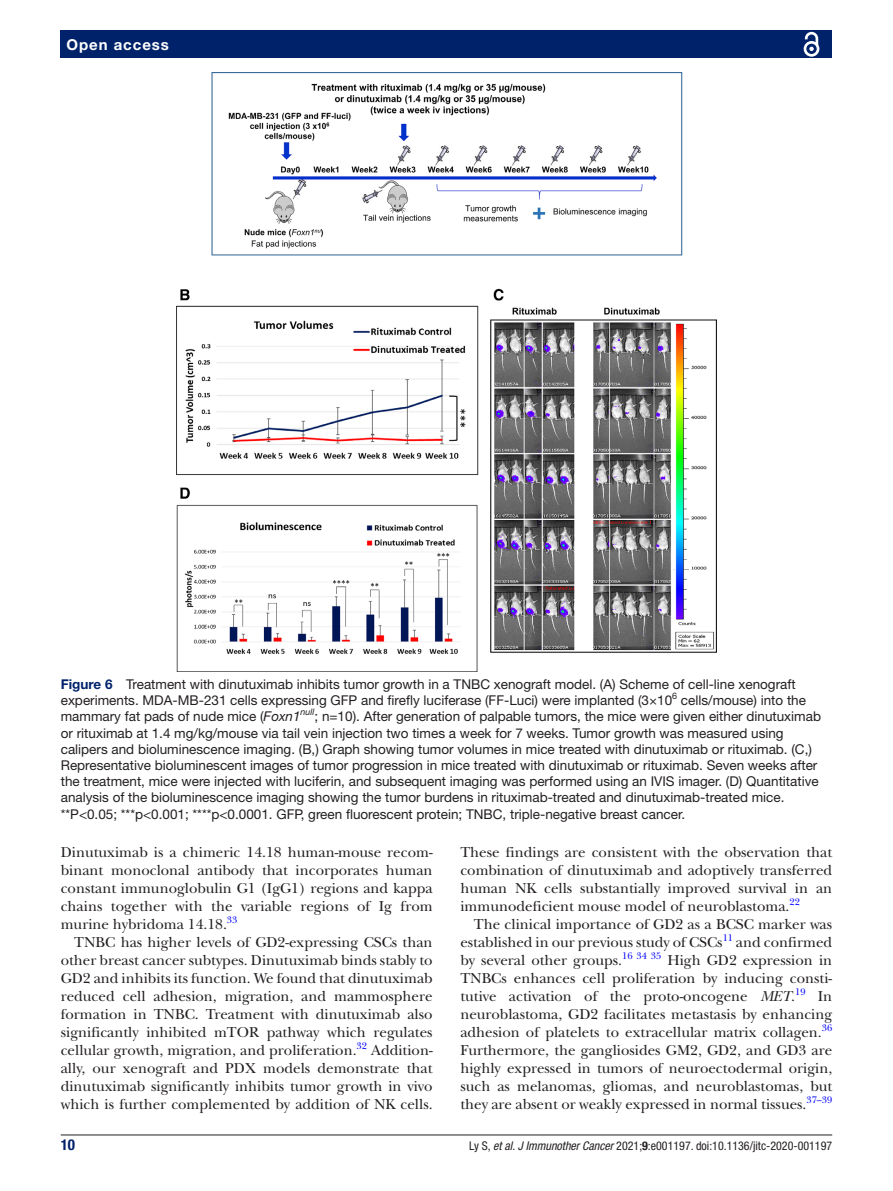
<style>
.page{position:relative;width:893px;height:1191px;background:#fff}
.page>*{position:absolute;margin:0;border:0;box-sizing:border-box;transform-origin:0 0}
.t1{font:15px/18px "New Baskerville";color:#231f20;text-align:justify}
.t2{font:700 15px "Helvetica Neue LT Std";letter-spacing:.065em;color:#fff}
.t3{font:700 condensed 15px "Helvetica Neue LT Std";color:#00226b}
.t4{font:13.5px/16.2px "Helvetica Neue LT Std";color:#231f20}
.t5{font:condensed 12px "Helvetica Neue LT Std";color:#231f20}
.t6{font:9.9px "New Baskerville";color:#00f}
.s1{font-weight:700;color:#00226b}
.s2{font-style:italic}
.s3{font-weight:700}
</style>
<div class="page">
<hr style="left:61px;top:1134px;width:771px;height:1px;background:#231f20">
<div style="left:61px;top:31px;width:771px;height:27px;background:#00226b"></div>
<svg style="left:803px;top:31px;width:17px;height:26px"></svg>
<img style="left:176px;top:73px;width:540px;height:598px">
<p class="t2" style="left:66px;top:35px;width:104px">Open access</p>
<p class="t4" style="left:61px;top:676px;width:762px"><span class="s1">Figure 6</span> Treatment with dinutuximab inhibits tumor growth in a TNBC xenograft model. (A) Scheme of cell-line xenograft experiments. MDA-MB-231 cells expressing GFP and firefly luciferase (FF-Luci) were implanted (3×10<sup>6</sup> cells/mouse) into the mammary fat pads of nude mice (<span class="s2">Foxn1</span><sup>null</sup>; n=10). After generation of palpable tumors, the mice were given either dinutuximab or rituximab at 1.4 mg/kg/mouse via tail vein injection two times a week for 7 weeks. Tumor growth was measured using calipers and bioluminescence imaging. (B,) Graph showing tumor volumes in mice treated with dinutuximab or rituximab. (C,)<br>Representative bioluminescent images of tumor progression in mice treated with dinutuximab or rituximab. Seven weeks after the treatment, mice were injected with luciferin, and subsequent imaging was performed using an IVIS imager. (D) Quantitative analysis of the bioluminescence imaging showing the tumor burdens in rituximab-treated and dinutuximab-treated mice. **P&lt;0.05; ***p&lt;0.001; ****p&lt;0.0001. GFP, green fluorescent protein; TNBC, triple-negative breast cancer.</p>
<p class="t1" style="left:61px;top:843px;width:373px">Dinutuximab is a chimeric 14.18 human-mouse recom&shy;binant monoclonal antibody that incorporates human constant immunoglobulin G1 (IgG1) regions and kappa chains together with the variable regions of Ig from murine hybridoma 14.18.</p>
<p class="t6" style="left:227px;top:913px;width:12px">33</p>
<p class="t1" style="left:61px;top:933px;width:373px;text-indent:14px">TNBC has higher levels of GD2-expressing CSCs than other breast cancer subtypes. Dinutuximab binds stably to GD2 and inhibits its function. We found that dinutuximab reduced cell adhesion, migration, and mammosphere formation in TNBC. Treatment with dinutuximab also significantly inhibited mTOR pathway which regulates cellular growth, migration, and proliferation.<sup>32</sup> Addition&shy;ally, our xenograft and PDX models demonstrate that dinutuximab significantly inhibits tumor growth in vivo which is further complemented by addition of NK cells.</p>
<p class="t1" style="left:460px;top:843px;width:373px">These findings are consistent with the observation that combination of dinutuximab and adoptively transferred human NK cells substantially improved survival in an immunodeficient mouse model of neuroblastoma.</p>
<p class="t6" style="left:789px;top:895px;width:12px">22</p>
<p class="t1" style="left:460px;top:915px;width:373px;text-indent:14px">The clinical importance of GD2 as a BCSC marker was established in our previous study of CSCs</p>
<p class="t6" style="left:723px;top:931px;width:12px">11</p>
<p class="t1" style="left:736px;top:933px;width:98px">and confirmed</p>
<p class="t1" style="left:460px;top:951px;width:163px">by several other groups.</p>
<p class="t6" style="left:622px;top:949px;width:41px">16 34 35</p>
<p class="t1" style="left:460px;top:951px;width:373px;text-indent:207px">High GD2 expression in TNBCs enhances cell proliferation by inducing consti&shy;tutive activation of the proto-oncogene <span class="s2">MET</span>.</p>
<p class="t6" style="left:795px;top:985px;width:12px">19</p>
<p class="t1" style="left:460px;top:987px;width:373px;text-indent:357px">In neuroblastoma, GD2 facilitates metastasis by enhancing adhesion of platelets to extracellular matrix collagen.</p>
<p class="t6" style="left:822px;top:1021px;width:12px">36</p>
<p class="t1" style="left:460px;top:1041px;width:373px">Furthermore, the gangliosides GM2, GD2, and GD3 are highly expressed in tumors of neuroectodermal origin, such as melanomas, gliomas, and neuroblastomas, but they are absent or weakly expressed in normal tissues.</p>
<p class="t6" style="left:807px;top:1093px;width:27px">37–39</p>
<p class="t3" style="left:61px;top:1135px;width:16px">10</p>
<p class="t5" style="left:469px;top:1138px;width:364px">Ly S, <span class="s2">et al</span>. <span class="s2">J Immunother Cancer</span> 2021;<span class="s3">9</span>:e001197. doi:10.1136/jitc-2020-001197</p>
</div>
